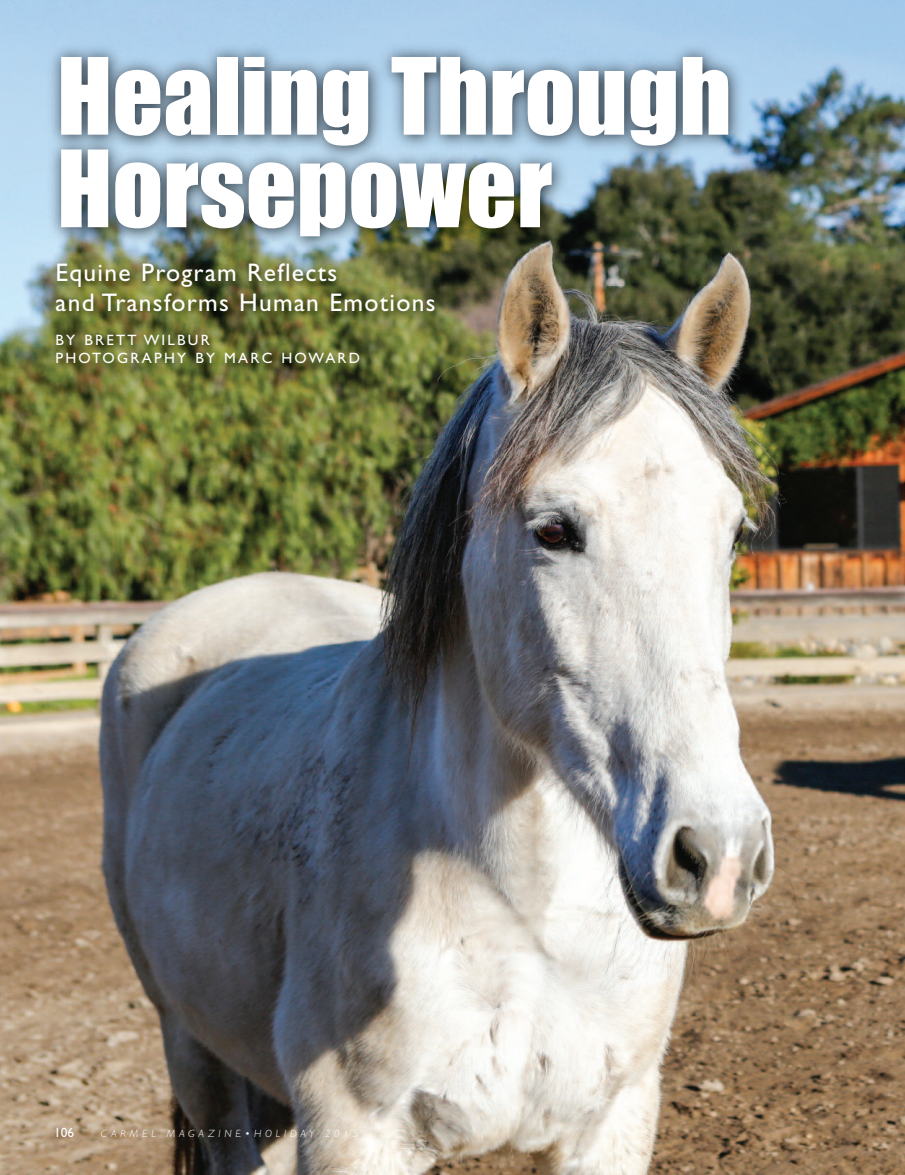
<style>
.page{position:relative;width:905px;height:1175px;background:#fff}
.page>*{position:absolute;margin:0;border:0;box-sizing:border-box;transform-origin:0 0}
.t1{font:98.25px/92.6px "Impact";color:#fff}
.t2{font:25.5px/30px "Gill Sans";letter-spacing:.05em;color:#fff}
.t3{font:15px/18px "Gill Sans";letter-spacing:.15em;color:#fff}
.t4{font:13.5px "Gill Sans";color:#fff}
.t5{font:italic 300 10.5px "Gill Sans";letter-spacing:.365em;color:#fff}
</style>
<div class="page">
<img style="left:0;top:0;width:904px;height:1174px">
<img style="left:33px;top:29px;width:871px;height:256px">
<img style="left:47px;top:254px;width:819px;height:204px">
<h1 class="t1" style="left:57px;top:54px;width:676px">Healing Through<br>Horsepower</h1>
<p class="t2" style="left:55px;top:260px;width:381px">Equine Program Reflects<br>and Transforms Human Emotions</p>
<p class="t3" style="left:56px;top:333px;width:306px">BY BRETT WILBUR<br>PHOTOGRAPHY BY MARC HOWARD</p>
<p class="t4" style="left:54px;top:1127px;width:22px">106</p>
<p class="t5" style="left:101px;top:1129px;width:259px">CARMEL MAGAZINE•HOLIDAY 2015</p>
</div>
